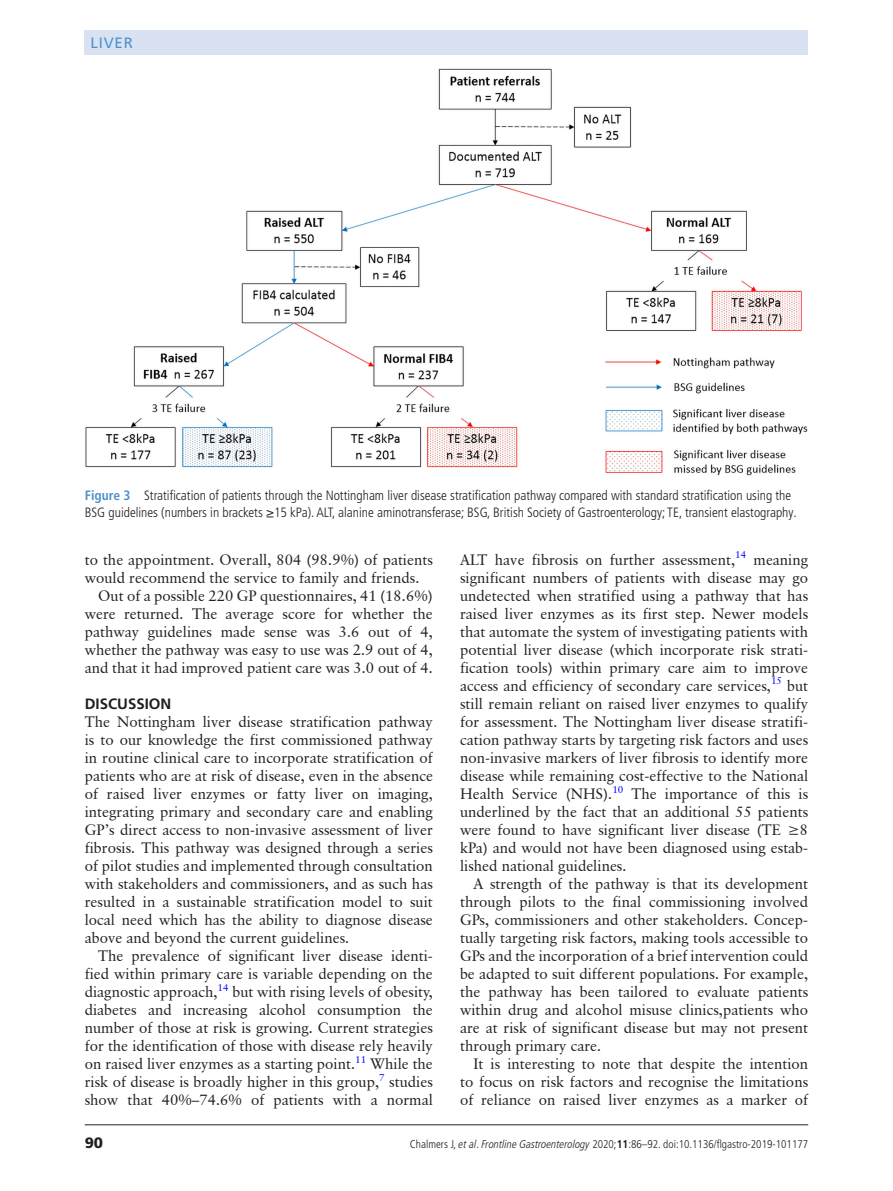
<style>
.page{position:relative;width:893px;height:1191px;background:#fff}
.page>*{position:absolute;margin:0;border:0;box-sizing:border-box;transform-origin:0 0}
.t1{font:15px/18px "Classical Garamond BT";color:#231f20;text-align:justify}
.t2{font:700 15px "Frutiger LT Std";color:#231f20}
.t3{font:15px "Frutiger LT Std";color:#5091cd}
.t4{font:900 15px "Frutiger LT Std";color:#231f20}
.t5{font:300 condensed 13.5px/16.5px "Frutiger LT Pro";color:#231f20}
.t6{font:300 condensed 11.25px "Frutiger LT Pro";color:#231f20}
.t7{font:9.9px "Classical Garamond BT";color:#00f}
.s1{font-weight:700;color:#5091cd}
.s2{font-style:italic}
.s3{font-weight:700}
</style>
<div class="page">
<hr style="left:85px;top:1124px;width:723px;height:1px;background:#231f20">
<div style="left:85px;top:30px;width:723px;height:24px;background:#d8e2f3"></div>
<img style="left:85px;top:68px;width:723px;height:408px">
<p class="t3" style="left:90px;top:34px;width:34px">LIVER</p>
<p class="t5" style="left:85px;top:487px;width:713px"><span class="s1">Figure 3</span> Stratification of patients through the Nottingham liver disease stratification pathway compared with standard stratification using the<br>BSG guidelines (numbers in brackets ≥15 kPa). ALT, alanine aminotransferase; BSG, British Society of Gastroenterology; TE, transient elastography.</p>
<p class="t1" style="left:85px;top:551px;width:350px">to the appointment. Overall, 804 (98.9%) of patients</p>
<p class="t1" style="left:85px;top:569px;width:336px">would recommend the service to family and friends.</p>
<p class="t1" style="left:98px;top:587px;width:336px">Out of a possible 220 GP questionnaires, 41 (18.6%)</p>
<p class="t1" style="left:85px;top:605px;width:350px">were returned. The average score for whether the</p>
<p class="t1" style="left:85px;top:623px;width:350px">pathway guidelines made sense was 3.6 out of 4,</p>
<p class="t1" style="left:85px;top:641px;width:350px">whether the pathway was easy to use was 2.9 out of 4,</p>
<p class="t1" style="left:85px;top:659px;width:350px">and that it had improved patient care was 3.0 out of 4.</p>
<p class="t2" style="left:85px;top:695px;width:9px">DISC</p>
<p class="t2" style="left:117px;top:695px;width:56px">USSION</p>
<p class="t1" style="left:85px;top:713px;width:350px">The Nottingham liver disease stratification pathway is to our knowledge the first commissioned pathway in routine clinical care to incorporate stratification of patients who are at risk of disease, even in the absence of raised liver enzymes or fatty liver on imaging, integrating primary and secondary care and enabling GP’s direct access to non-invasive assessment of liver fibrosis. This pathway was designed through a series of pilot studies and implemented through consultation with stakeholders and commissioners, and as such has resulted in a sustainable stratification model to suit local need which has the ability to diagnose disease above and beyond the current guidelines.</p>
<p class="t1" style="left:85px;top:947px;width:350px;text-indent:14px">The prevalence of significant liver disease identi&shy;fied within primary care is variable depending on the diagnostic approach,</p>
<p class="t1" style="left:460px;top:551px;width:277px">ALT have fibrosis on further assessment,</p>
<p class="t7" style="left:735px;top:549px;width:13px">14</p>
<p class="t1" style="left:460px;top:551px;width:350px;text-indent:294px">meaning significant numbers of patients with disease may go undetected when stratified using a pathway that has raised liver enzymes as its first step. Newer models that automate the system of investigating patients with potential liver disease (which incorporate risk strati&shy;fication tools) within primary care aim to improve access and efficiency of secondary care services,</p>
<p class="t7" style="left:771px;top:675px;width:13px">15</p>
<p class="t1" style="left:460px;top:677px;width:350px;text-indent:327px">but still remain reliant on raised liver enzymes to qualify for assessment. The Nottingham liver disease stratifi&shy;cation pathway starts by targeting risk factors and uses non-invasive markers of liver fibrosis to identify more disease while remaining cost-effective to the National Health Service (NHS).</p>
<p class="t7" style="left:612px;top:783px;width:13px">10</p>
<p class="t1" style="left:460px;top:785px;width:350px;text-indent:171px">The importance of this is underlined by the fact that an additional 55 patients were found to have significant liver disease (TE ≥8 kPa) and would not have been diagnosed using estab&shy;lished national guidelines.</p>
<p class="t1" style="left:460px;top:875px;width:350px;text-indent:14px">A strength of the pathway is that its development through pilots to the final commissioning involved GPs, commissioners and other stakeholders. Concep&shy;tually targeting risk factors, making tools accessible to GPs and the incorporation of a brief intervention could be adapted to suit different populations. For example, the pathway has been tailored to evaluate patients within drug and alcohol misuse clinics,patients who are at risk of significant disease but may not present through primary care.</p>
<p class="t1" style="left:460px;top:1055px;width:350px;text-indent:14px">It is interesting to note that despite the intention to focus on risk factors and recognise the limitations of reliance on raised liver enzymes as a marker of</p>
<p class="t7" style="left:218px;top:981px;width:13px">14</p>
<p class="t1" style="left:85px;top:983px;width:350px;text-indent:148px">but with rising levels of obesity, diabetes and increasing alcohol consumption the number of those at risk is growing. Current strategies for the identification of those with disease rely heavily on raised liver enzymes as a starting point.<sup>11</sup> While the risk of disease is broadly higher in this group,</p>
<p class="t7" style="left:379px;top:1071px;width:7px">7</p>
<p class="t1" style="left:85px;top:1073px;width:350px;text-align:right">studies<br>show that 40%–74.6% of patients with a normal</p>
<p class="t4" style="left:85px;top:1133px;width:20px">90</p>
<p class="t6" style="left:410px;top:1137px;width:400px">Chalmers J, <span class="s2">et al</span>. <span class="s2">Frontline Gastroenterology</span> 2020;<span class="s3">11</span>:86–92. doi:10.1136/flgastro-2019-101177</p>
</div>
